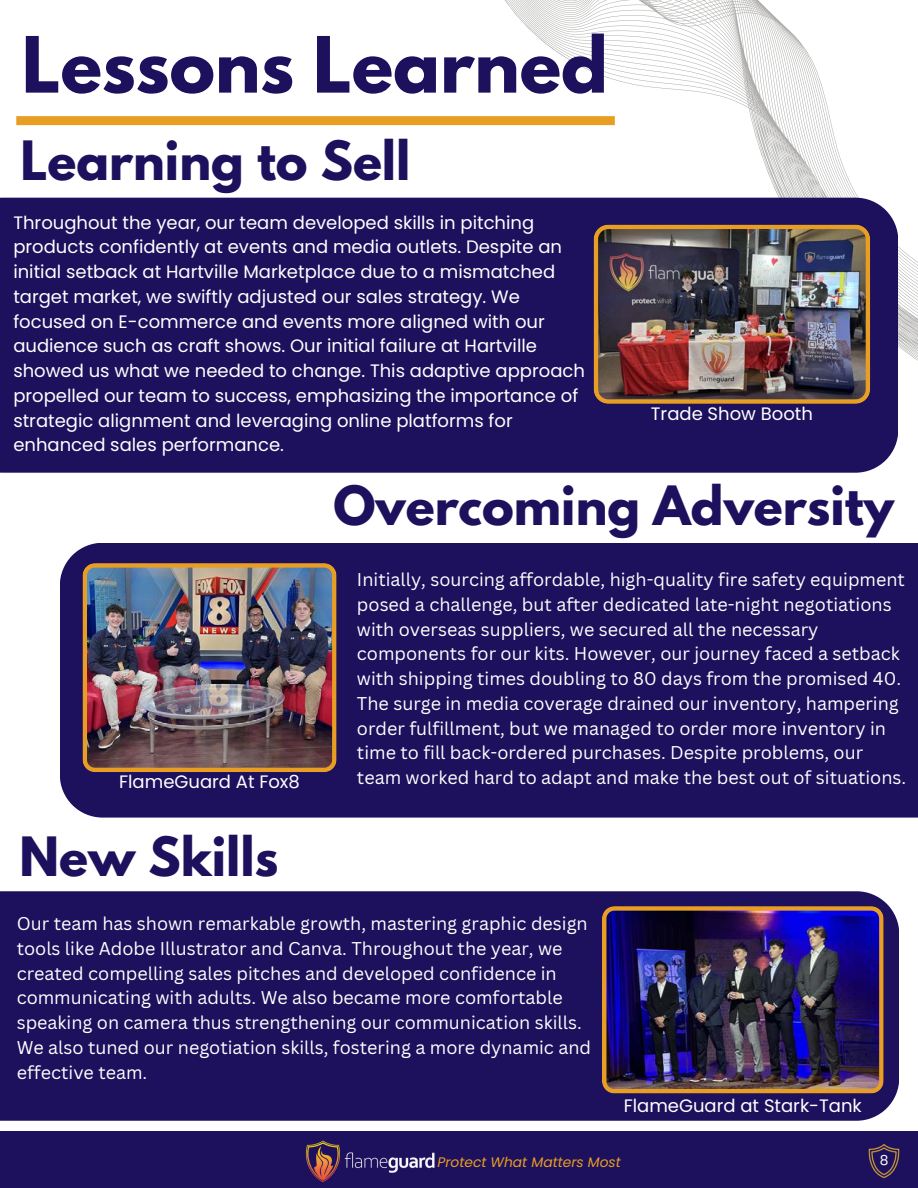
<style>
.page{position:relative;width:918px;height:1188px;background:#fff}
.page>*{position:absolute;margin:0;border:0;box-sizing:border-box;transform-origin:0 0}
.t1{font:700 68.7px "League Spartan";color:#1d105d}
.t2{font:700 48px "League Spartan";color:#1d105d}
.t3{font:18px/24.8px "Canva Sans";color:#fff}
.t4{font:18px/24.8px "Poppins";color:#fff}
.t5{font:italic 13.8px "Poppins";color:#e89e23}
.t6{font:13.8px "Poppins";color:#fff}
</style>
<div class="page">
<div style="left:0;top:891px;width:899px;height:230px;background:#1d105d"></div>
<svg style="left:445px;top:0;width:473px;height:361px"></svg>
<div style="left:16px;top:116px;width:599px;height:9px;background:#e89e23"></div>
<div style="left:0;top:198px;width:898px;height:275px;background:#1d105d"></div>
<img style="left:594px;top:225px;width:276px;height:178px">
<div style="left:60px;top:543px;width:858px;height:275px;background:#1d105d"></div>
<img style="left:83px;top:563px;width:254px;height:209px">
<img style="left:602px;top:906px;width:281px;height:188px">
<div style="left:0;top:1131px;width:918px;height:57px;background:#1d105d"></div>
<img style="left:868px;top:1142px;width:32px;height:38px">
<img style="left:290px;top:1138px;width:157px;height:46px">
<p class="t1" style="left:22px;top:31px;width:588px">Lessons Learned</p>
<h1 class="t2" style="left:20px;top:137px;width:392px">Learning to Sell</h1>
<p class="t4" style="left:13px;top:210px;width:573px">Throughout the year, our team developed skills in pitching products confidently at events and media outlets. Despite an initial setback at Hartville Marketplace due to a mismatched target market, we swiftly adjusted our sales strategy. We focused on E-commerce and events more aligned with our audience such as craft shows. Our initial failure at Hartville showed us what we needed to change. This adaptive approach propelled our team to success, emphasizing the importance of strategic alignment and leveraging online platforms for enhanced sales performance.</p>
<h3 class="t2" style="left:333px;top:482px;width:562px">Overcoming Adversity</h3>
<h3 class="t4" style="left:651px;top:401px;width:164px">Trade Show Booth</h3>
<h2 class="t3" style="left:357px;top:567px;width:549px">Initially, sourcing affordable, high-quality fire safety equipment posed a challenge, but after dedicated late-night negotiations with overseas suppliers, we secured all the necessary components for our kits. However, our journey faced a setback with shipping times doubling to 80 days from the promised 40.<br>The surge in media coverage drained our inventory, hampering order fulfillment, but we managed to order more inventory in time to fill back-ordered purchases. Despite problems, our</h2>
<h3 class="t4" style="left:119px;top:770px;width:182px">FlameGuard At Fox8</h3>
<h2 class="t3" style="left:357px;top:765px;width:551px">team worked hard to adapt and make the best out of situations.</h2>
<h2 class="t2" style="left:19px;top:833px;width:260px">New Skills</h2>
<h3 class="t3" style="left:17px;top:911px;width:576px">Our team has shown remarkable growth, mastering graphic design tools like Adobe Illustrator and Canva. Throughout the year, we created compelling sales pitches and developed confidence in communicating with adults. We also became more comfortable speaking on camera thus strengthening our communication skills.<br>We also tuned our negotiation skills, fostering a more dynamic and effective team.</h3>
<p class="t4" style="left:624px;top:1094px;width:240px">FlameGuard at Stark-Tank</p>
<p class="t5" style="left:437px;top:1152px;width:185px">Protect What Matters Most</p>
<p class="t6" style="left:880px;top:1151px;width:10px">8</p>
</div>
